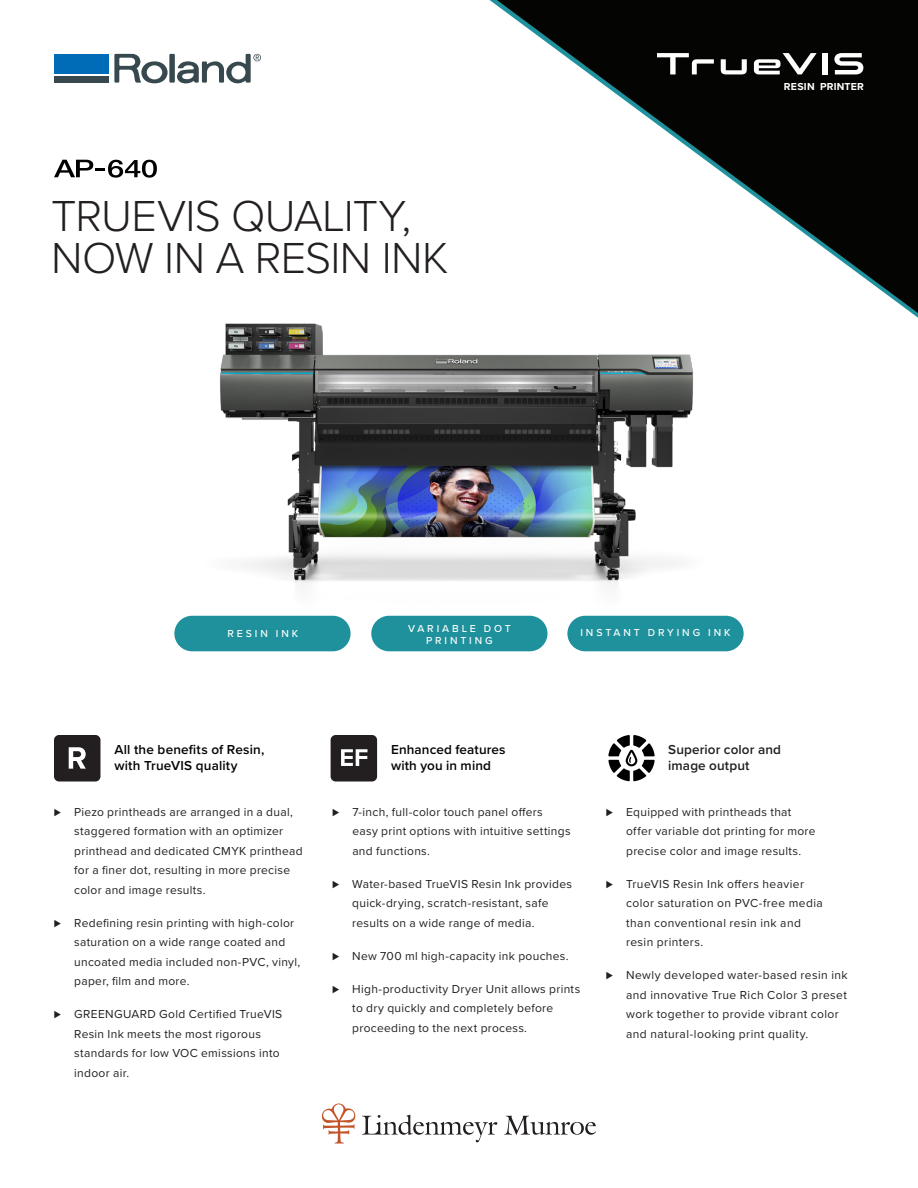
<style>
.page{position:relative;width:918px;height:1188px;background:#fff}
.page>*{position:absolute;margin:0;border:0;box-sizing:border-box;transform-origin:0 0}
.t1{font:300 45px/42px "Proxima Nova";letter-spacing:-.015em;color:#231f20}
.t2{font:600 13.5px/16.2px "Proxima Nova";letter-spacing:.015em;color:#040503}
.t3{font:600 13.5px/16.2px "Proxima Nova";letter-spacing:.01em;color:#231f20}
.t4{font:12px/19.5px "Proxima Nova";letter-spacing:.025em;color:#231f20}
.t5{font:500 10.5px/12px "Proxima Nova";letter-spacing:.275em;color:#fff;text-align:center}
.t6{font:700 10.5px "Proxima Nova";letter-spacing:.025em;color:#fff}
</style>
<div class="page">
<svg style="left:497px;top:0;width:421px;height:313px;fill:#040503"></svg>
<img style="left:178px;top:214px;width:579px;height:438px">
<svg style="left:54px;top:160px;width:103px;height:18px"></svg>
<div style="left:174px;top:616px;width:177px;height:35px;background:#1f919c;border-radius:18px"></div>
<div style="left:371px;top:616px;width:176px;height:35px;background:#1f919c;border-radius:18px"></div>
<div style="left:567px;top:616px;width:177px;height:35px;background:#1f919c;border-radius:18px"></div>
<div style="left:822px;top:53px;width:5px;height:21px;background:#fff"></div>
<svg style="left:721px;top:59px;width:26px;height:15px"></svg>
<svg style="left:657px;top:53px;width:57px;height:21px"></svg>
<svg style="left:754px;top:53px;width:63px;height:21px"></svg>
<svg style="left:834px;top:53px;width:29px;height:21px"></svg>
<div style="left:169px;top:54px;width:6px;height:29px;background:#37494e"></div>
<svg style="left:114px;top:54px;width:54px;height:29px"></svg>
<div style="left:54px;top:76px;width:55px;height:7px;background:#37494e"></div>
<div style="left:54px;top:54px;width:55px;height:19px;background:#006cb7"></div>
<svg style="left:177px;top:54px;width:84px;height:30px"></svg>
<div style="left:54px;top:735px;width:46px;height:47px;background:#231f20;border-radius:5px"></div>
<svg style="left:69px;top:747px;width:17px;height:22px"></svg>
<div style="left:331px;top:735px;width:46px;height:47px;background:#231f20;border-radius:5px"></div>
<svg style="left:341px;top:749px;width:26px;height:17px"></svg>
<svg style="left:608px;top:735px;width:47px;height:46px"></svg>
<svg style="left:322px;top:1103px;width:33px;height:41px"></svg>
<svg style="left:362px;top:1115px;width:135px;height:27px"></svg>
<svg style="left:504px;top:1116px;width:92px;height:19px"></svg>
<p class="t1" style="left:51px;top:193px;width:399px">TRUEVIS QUALITY,<br>NOW IN A RESIN INK</p>
<p class="t6" style="left:784px;top:79px;width:82px">RESIN PRINTER</p>
<p class="t5" style="left:227px;top:627px;width:72px">RESIN INK</p>
<p class="t5" style="left:408px;top:622px;width:104px">VARIABLE DOT<br>PRINTING</p>
<p class="t5" style="left:580px;top:627px;width:152px">INSTANT DRYING INK</p>
<p class="t2" style="left:114px;top:741px;width:152px">All the benefits of Resin, with TrueVIS quality</p>
<p class="t4" style="left:74px;top:801px;width:230px;text-indent:-20px">⊲ Piezo printheads are arranged in a dual, staggered formation with an optimizer printhead and dedicated CMYK printhead for a finer dot, resulting in more precise color and image results.</p>
<p class="t4" style="left:74px;top:912px;width:228px;text-indent:-20px">⊲ Redefining resin printing with high-color saturation on a wide range coated and uncoated media included non-PVC, vinyl, paper, film and more.</p>
<p class="t4" style="left:74px;top:1004px;width:210px;text-indent:-20px">⊲ GREENGUARD Gold Certified TrueVIS<br>Resin Ink meets the most rigorous standards for low VOC emissions into indoor air.</p>
<p class="t2" style="left:391px;top:741px;width:116px">Enhanced features with you in mind</p>
<p class="t3" style="left:668px;top:741px;width:114px">Superior color and image output</p>
<p class="t4" style="left:352px;top:801px;width:220px;text-indent:-20px">⊲ 7-inch, full-color touch panel offers easy print options with intuitive settings and functions.</p>
<p class="t4" style="left:352px;top:873px;width:221px;text-indent:-20px">⊲ Water-based TrueVIS Resin Ink provides quick-drying, scratch-resistant, safe results on a wide range of media.</p>
<p class="t4" style="left:332px;top:945px;width:238px">⊲ New 700 ml high-capacity ink pouches.</p>
<p class="t4" style="left:352px;top:978px;width:229px;text-indent:-20px">⊲ High-productivity Dryer Unit allows prints to dry quickly and completely before proceeding to the next process.</p>
<p class="t4" style="left:626px;top:801px;width:191px;text-indent:-20px">⊲ Equipped with printheads that offer variable dot printing for more precise color and image results.</p>
<p class="t4" style="left:626px;top:873px;width:198px;text-indent:-20px">⊲ TrueVIS Resin Ink offers heavier color saturation on PVC-free media than conventional resin ink and resin printers.</p>
<p class="t4" style="left:626px;top:965px;width:223px;text-indent:-20px">⊲ Newly developed water-based resin ink and innovative True Rich Color 3 preset work together to provide vibrant color and natural-looking print quality.</p>
</div>
